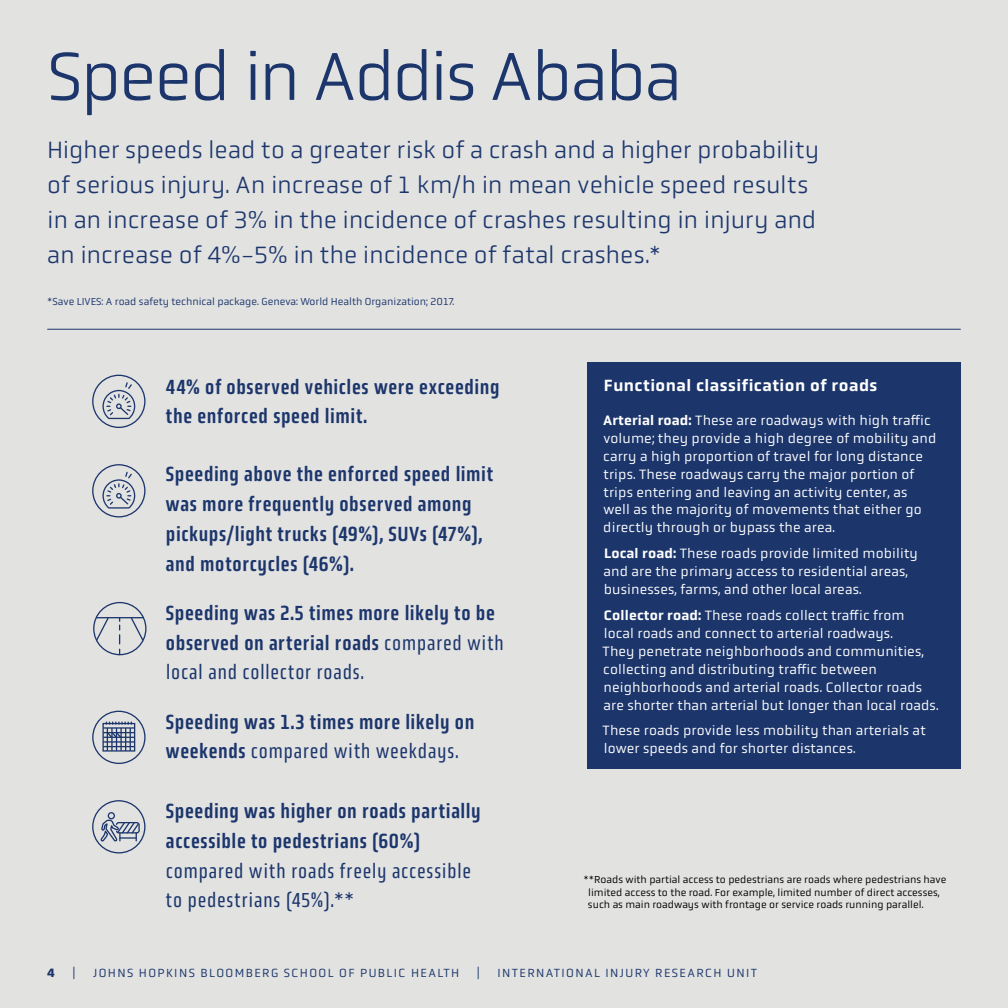
<style>
.page{position:relative;width:1008px;height:1008px;background:#e2e2e1}
.page>*{position:absolute;margin:0;border:0;box-sizing:border-box;transform-origin:0 0}
.t1{font:300 70px "Obvia";letter-spacing:-.035em;color:#1c366c}
.t2{font:300 24.5px/35px "Obvia";color:#1c366c}
.t3{font:21px/29.8px "Obvia Condensed";letter-spacing:.03em;color:#1c366c}
.t4{font:21px/29.8px "Obvia Condensed";letter-spacing:.035em;color:#1c366c}
.t5{font:500 16.62px "Obvia";letter-spacing:.03em;color:#fff}
.t6{font:14px/17.8px "Obvia";letter-spacing:.01em;color:#fff}
.t7{font:12.25px "Obvia";letter-spacing:.115em;color:#1c366c}
.t8{font:700 12.25px "Obvia";color:#1c366c}
.t9{font:10.5px/12.2px "Obvia";color:#000}
.t10{font:10.5px "Obvia";color:#1c366c}
.s1{font-style:inherit}
.s2{font-weight:500}
</style>
<div class="page">
<hr style="left:47px;top:329px;width:914px;height:1px;background:#1c366c">
<svg style="left:102px;top:381px;width:34px;height:39px"></svg>
<div style="left:92px;top:375px;width:54px;height:53px;border:1px solid #1c366c;border-radius:50%"></div>
<svg style="left:102px;top:471px;width:34px;height:38px"></svg>
<div style="left:92px;top:464px;width:54px;height:54px;border:1px solid #1c366c;border-radius:50%"></div>
<hr style="left:96px;top:617px;width:47px;height:1px;background:#1c366c">
<svg style="left:130px;top:616px;width:15px;height:26px"></svg>
<svg style="left:95px;top:616px;width:15px;height:26px"></svg>
<svg style="left:119px;top:618px;width:1px;height:35px"></svg>
<div style="left:93px;top:602px;width:54px;height:53px;border:1px solid #1c366c;border-radius:50%"></div>
<div style="left:102px;top:723px;width:33px;height:29px;border:1px solid #1c366c"></div>
<hr style="left:103px;top:737px;width:32px;height:1px;background:#1c366c">
<hr style="left:103px;top:732px;width:32px;height:1px;background:#1c366c">
<hr style="left:103px;top:727px;width:32px;height:2px;background:#1c366c">
<hr style="left:103px;top:741px;width:32px;height:2px;background:#1c366c">
<hr style="left:103px;top:746px;width:32px;height:1px;background:#1c366c">
<svg style="left:106px;top:722px;width:26px;height:29px"></svg>
<div style="left:92px;top:711px;width:54px;height:53px;border:1px solid #1c366c;border-radius:50%"></div>
<svg style="left:100px;top:819px;width:40px;height:24px"></svg>
<div style="left:108px;top:812px;width:7px;height:7px;border:1px solid #1c366c;border-radius:50%"></div>
<div style="left:92px;top:800px;width:54px;height:54px;border:1px solid #1c366c;border-radius:50%"></div>
<div style="left:587px;top:363px;width:374px;height:406px;background:#1c366c"></div>
<h1 class="t1" style="left:47px;top:36px;width:636px">Speed in Addis Ababa</h1>
<p class="t2" style="left:47px;top:133px;width:774px">Higher speeds lead to a greater risk of a crash and a higher probability of serious injury. An increase of 1 km/h in mean vehicle speed results in an increase of 3% in the incidence of crashes resulting in injury and an increase of 4%-5% in the incidence of fatal crashes.*</p>
<p class="t10" style="left:47px;top:296px;width:409px">*Save LIVES: A road safety technical package. Geneva: World Health Organization; 2017.</p>
<h3 class="t3" style="left:166px;top:372px;width:335px">44% of observed vehicles were exceeding the enforced speed limit.</h3>
<h3 class="t3" style="left:166px;top:459px;width:329px">Speeding above the enforced speed limit was more frequently observed among pickups/light trucks (49%), SUVs (47%), and motorcycles (46%).</h3>
<h3 class="t3" style="left:166px;top:598px;width:340px">Speeding was 2.5 times more likely to be observed on arterial roads <span class="s1">compared with local and collector roads.</span></h3>
<h3 class="t3" style="left:166px;top:707px;width:310px">Speeding was 1.3 times more likely on weekends <span class="s1">compared with weekdays.</span></h3>
<h3 class="t3" style="left:166px;top:796px;width:316px">Speeding was higher on roads partially accessible to pedestrians (60%)</h3>
<h3 class="t4" style="left:166px;top:856px;width:306px">compared with roads freely accessible to pedestrians (45%).**</h3>
<p class="t5" style="left:604px;top:376px;width:275px">Functional classification of roads</p>
<p class="t6" style="left:603px;top:411px;width:335px"><span class="s2">Arterial road:</span> These are roadways with high traffic volume; they provide a high degree of mobility and carry a high proportion of travel for long distance trips. These roadways carry the major portion of trips entering and leaving an activity center, as well as the majority of movements that either go directly through or bypass the area.</p>
<p class="t6" style="left:603px;top:545px;width:316px"><span class="s2">Local road:</span> These roads provide limited mobility and are the primary access to residential areas, businesses, farms, and other local areas.</p>
<p class="t6" style="left:603px;top:606px;width:337px"><span class="s2">Collector road:</span> These roads collect traffic from<br>local roads and connect to arterial roadways.<br>They penetrate neighborhoods and communities, collecting and distributing traffic between neighborhoods and arterial roads. Collector roads are shorter than arterial but longer than local roads.</p>
<p class="t6" style="left:603px;top:722px;width:325px">These roads provide less mobility than arterials at lower speeds and for shorter distances.</p>
<p class="t9" style="left:588px;top:874px;width:360px;text-indent:-4px">**Roads with partial access to pedestrians are roads where pedestrians have limited access to the road. For example, limited number of direct accesses, such as main roadways with frontage or service roads running parallel.</p>
<p class="t8" style="left:47px;top:965px;width:9px">4</p>
<p class="t7" style="left:72px;top:966px;width:5px">|</p>
<p class="t7" style="left:93px;top:966px;width:368px">JOHNS HOPKINS BLOOMBERG SCHOOL OF PUBLIC HEALTH</p>
<p class="t7" style="left:477px;top:966px;width:5px">|</p>
<p class="t7" style="left:497px;top:966px;width:261px">INTERNATIONAL INJURY RESEARCH UNIT</p>
</div>
